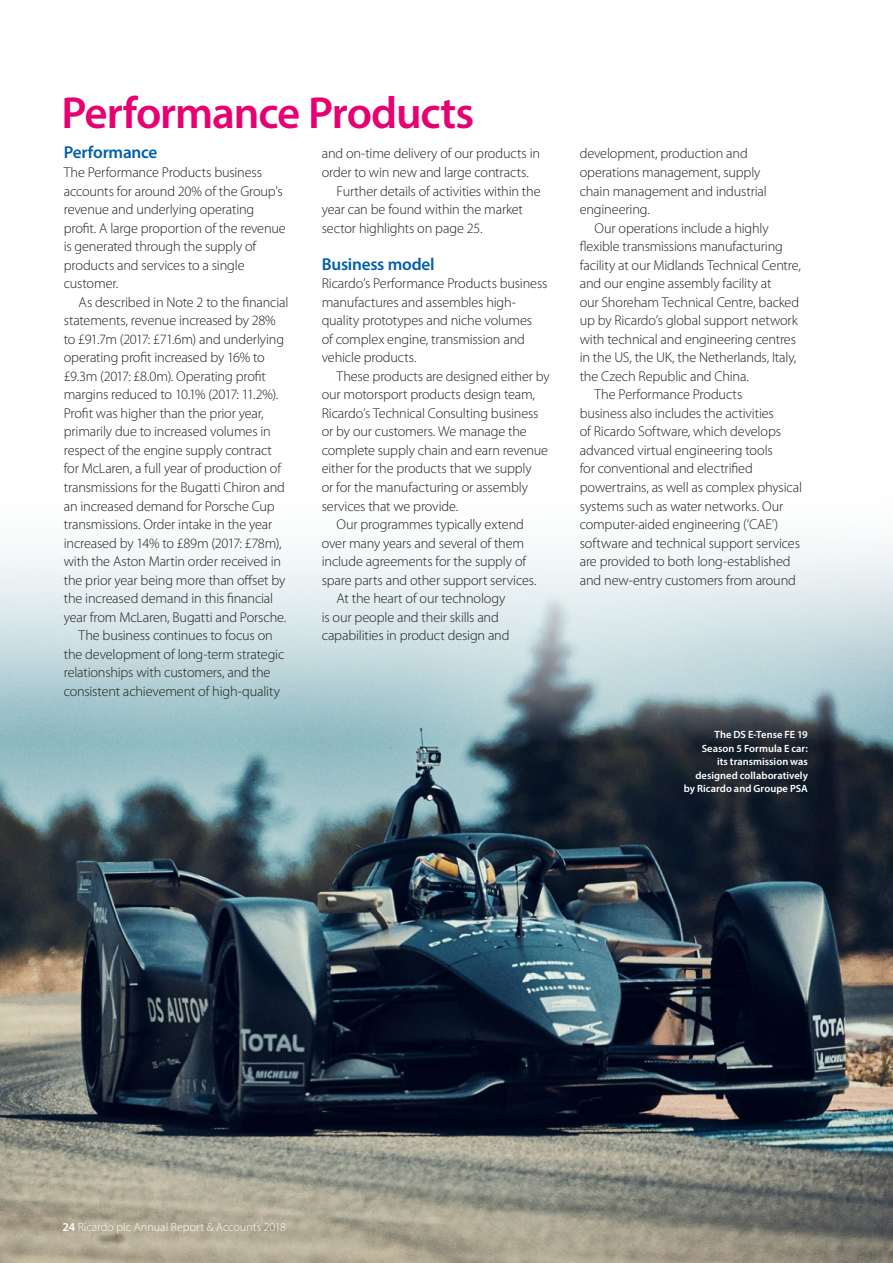
<style>
.page{position:relative;width:893px;height:1263px;background:#fff}
.page>*{position:absolute;margin:0;border:0;box-sizing:border-box;transform-origin:0 0}
.t1{font:600 45px "Myriad Pro";letter-spacing:-.025em;color:#e60071}
.t2{font:600 17.25px "Myriad Pro";letter-spacing:-.015em;color:#005faa}
.t3{font:300 14.25px/18.5px "Myriad Pro";letter-spacing:-.01em;color:#1d1d1b}
.t4{font:300 12px "Myriad Pro";letter-spacing:.005em;color:#fff}
.t5{font:600 10.5px/13.5px "Myriad Pro";letter-spacing:.005em;color:#fff;text-align:right}
.s1{font-weight:600}
</style>
<div class="page">
<img style="left:0;top:543px;width:893px;height:720px">
<h1 class="t1" style="left:61px;top:84px;width:414px">Performance Products</h1>
<p class="t2" style="left:64px;top:142px;width:95px">Performance</p>
<p class="t3" style="left:64px;top:163px;width:224px">The Performance Products business accounts for around 20% of the Group's revenue and underlying operating profit. A large proportion of the revenue is generated through the supply of products and services to a single customer.</p>
<p class="t3" style="left:79px;top:293px;width:211px">As described in Note 2 to the financial</p>
<p class="t3" style="left:64px;top:311px;width:213px">statements, revenue increased by 28%</p>
<p class="t3" style="left:64px;top:330px;width:222px">to £91.7m (2017: £71.6m) and underlying</p>
<p class="t3" style="left:64px;top:348px;width:202px">operating profit increased by 16% to</p>
<p class="t3" style="left:64px;top:367px;width:204px">£9.3m (2017: £8.0m). Operating profit</p>
<p class="t3" style="left:64px;top:385px;width:216px">margins reduced to 10.1% (2017: 11.2%).</p>
<p class="t3" style="left:64px;top:404px;width:201px">Profit was higher than the prior year,</p>
<p class="t3" style="left:64px;top:422px;width:209px">primarily due to increased volumes in</p>
<p class="t3" style="left:64px;top:441px;width:210px">respect of the engine supply contract</p>
<p class="t3" style="left:64px;top:459px;width:219px">for McLaren, a full year of production of</p>
<p class="t3" style="left:64px;top:478px;width:223px">transmissions for the Bugatti Chiron and</p>
<p class="t3" style="left:64px;top:496px;width:212px">an increased demand for Porsche Cup</p>
<p class="t3" style="left:64px;top:515px;width:210px">transmissions. Order intake in the year</p>
<p class="t3" style="left:64px;top:533px;width:219px">increased by 14% to £89m (2017: £78m),</p>
<p class="t3" style="left:64px;top:552px;width:219px">with the Aston Martin order received in</p>
<p class="t3" style="left:64px;top:570px;width:223px">the prior year being more than offset by</p>
<p class="t3" style="left:64px;top:589px;width:211px">the increased demand in this financial</p>
<p class="t3" style="left:64px;top:607px;width:224px">year from McLaren, Bugatti and Porsche.</p>
<p class="t3" style="left:79px;top:626px;width:196px">The business continues to focus on</p>
<p class="t3" style="left:64px;top:645px;width:222px">the development of long-term strategic</p>
<p class="t3" style="left:64px;top:663px;width:208px">relationships with customers, and the</p>
<p class="t3" style="left:64px;top:682px;width:218px">consistent achievement of high-quality</p>
<p class="t3" style="left:322px;top:144px;width:220px">and on-time delivery of our products in</p>
<p class="t3" style="left:322px;top:163px;width:209px">order to win new and large contracts.</p>
<p class="t3" style="left:337px;top:181px;width:205px">Further details of activities within the</p>
<p class="t3" style="left:322px;top:200px;width:203px">year can be found within the market</p>
<p class="t3" style="left:322px;top:218px;width:162px">sector highlights on page 25.</p>
<p class="t2" style="left:322px;top:253px;width:114px">Business model</p>
<p class="t3" style="left:322px;top:274px;width:227px">Ricardo’s Performance Products business manufactures and assembles high&shy;quality prototypes and niche volumes<br>of complex engine, transmission and vehicle products.</p>
<p class="t3" style="left:337px;top:367px;width:215px">These products are designed either by</p>
<p class="t3" style="left:322px;top:385px;width:215px">our motorsport products design team,</p>
<p class="t3" style="left:322px;top:404px;width:218px">Ricardo’s Technical Consulting business</p>
<p class="t3" style="left:322px;top:422px;width:207px">or by our customers. We manage the</p>
<p class="t3" style="left:322px;top:441px;width:228px">complete supply chain and earn revenue</p>
<p class="t3" style="left:322px;top:459px;width:212px">either for the products that we supply</p>
<p class="t3" style="left:322px;top:478px;width:208px">or for the manufacturing or assembly</p>
<p class="t3" style="left:322px;top:496px;width:138px">services that we provide.</p>
<p class="t3" style="left:337px;top:515px;width:189px">Our programmes typically extend</p>
<p class="t3" style="left:322px;top:533px;width:204px">over many years and several of them</p>
<p class="t3" style="left:322px;top:552px;width:206px">include agreements for the supply of</p>
<p class="t3" style="left:322px;top:570px;width:216px">spare parts and other support services.</p>
<p class="t3" style="left:337px;top:589px;width:170px">At the heart of our technology</p>
<p class="t3" style="left:322px;top:607px;width:179px">is our people and their skills and</p>
<p class="t3" style="left:322px;top:626px;width:189px">capabilities in product design and</p>
<p class="t3" style="left:580px;top:144px;width:189px">development, production and operations management, supply chain management and industrial engineering.</p>
<p class="t3" style="left:595px;top:218px;width:176px">Our operations include a highly</p>
<p class="t3" style="left:580px;top:237px;width:205px">flexible transmissions manufacturing</p>
<p class="t3" style="left:580px;top:256px;width:223px">facility at our Midlands Technical Centre,</p>
<p class="t3" style="left:580px;top:274px;width:193px">and our engine assembly facility at</p>
<p class="t3" style="left:580px;top:293px;width:221px">our Shoreham Technical Centre, backed</p>
<p class="t3" style="left:580px;top:311px;width:219px">up by Ricardo’s global support network</p>
<p class="t3" style="left:580px;top:330px;width:218px">with technical and engineering centres</p>
<p class="t3" style="left:580px;top:348px;width:218px">in the US, the UK, the Netherlands, Italy,</p>
<p class="t3" style="left:580px;top:367px;width:171px">the Czech Republic and China.</p>
<p class="t3" style="left:595px;top:385px;width:149px">The Performance Products</p>
<p class="t3" style="left:580px;top:404px;width:196px">business also includes the activities</p>
<p class="t3" style="left:580px;top:422px;width:203px">of Ricardo Software, which develops</p>
<p class="t3" style="left:580px;top:441px;width:194px">advanced virtual engineering tools</p>
<p class="t3" style="left:580px;top:459px;width:175px">for conventional and electrified</p>
<p class="t3" style="left:580px;top:478px;width:224px">powertrains, as well as complex physical</p>
<p class="t3" style="left:580px;top:496px;width:205px">systems such as water networks. Our</p>
<p class="t3" style="left:580px;top:515px;width:200px">computer-aided engineering (‘CAE’)</p>
<p class="t3" style="left:580px;top:533px;width:222px">software and technical support services</p>
<p class="t3" style="left:580px;top:552px;width:212px">are provided to both long-established</p>
<p class="t3" style="left:580px;top:570px;width:218px">and new-entry customers from around</p>
<p class="t5" style="left:684px;top:728px;width:126px">The DS E-Tense FE 19<br>Season 5 Formula E car:<br>its transmission was designed collaboratively by Ricardo and Groupe PSA</p>
<p class="t4" style="left:62px;top:1219px;width:225px"><span class="s1">24</span> Ricardo plc Annual Report &amp; Accounts 2018</p>
</div>
